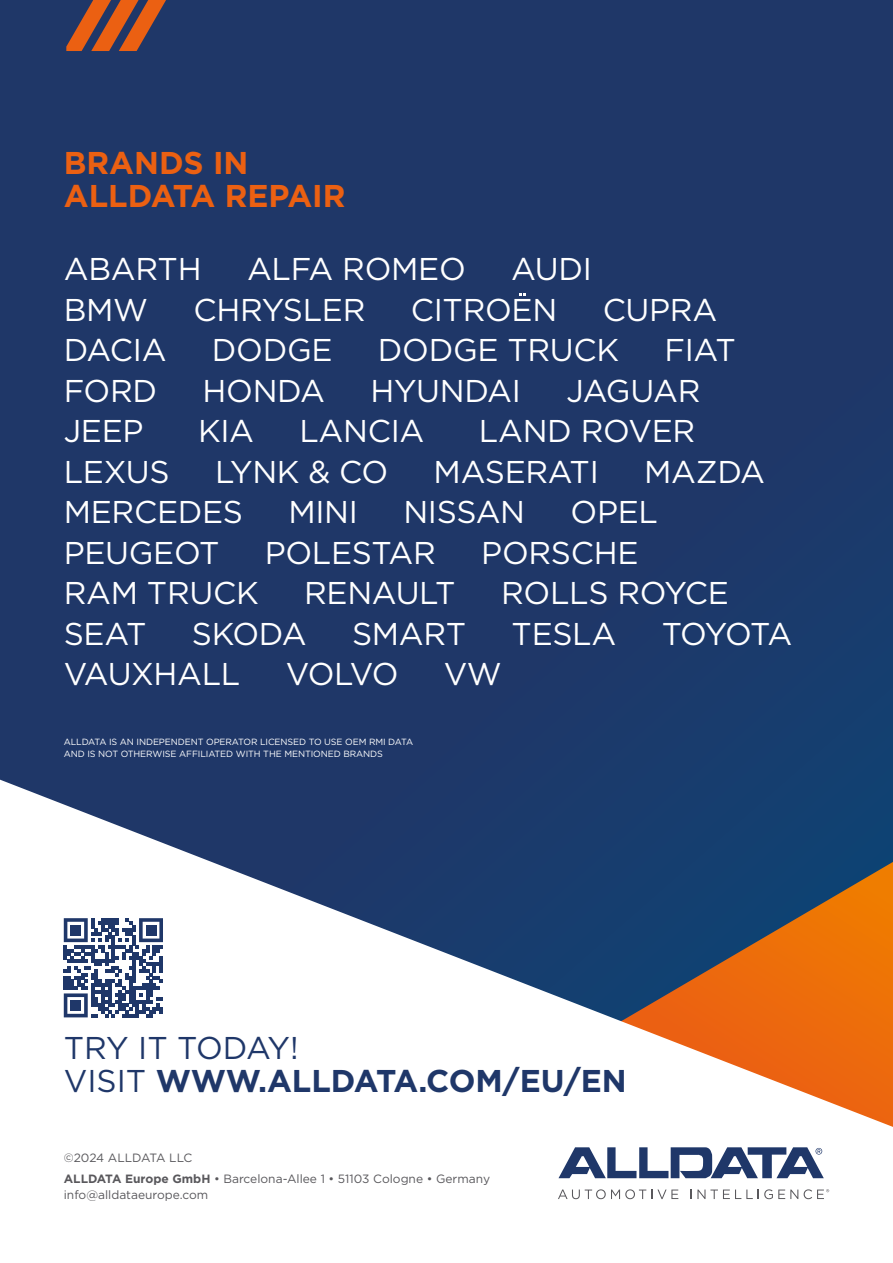
<style>
.page{position:relative;width:893px;height:1263px;background:#fff}
.page>*{position:absolute;margin:0;border:0;box-sizing:border-box;transform-origin:0 0}
.t1{font:31.5px "Gotham";letter-spacing:-.01em;color:#fff}
.t2{font:700 31.5px/33px "Gotham";letter-spacing:-.005em;color:#1f3769}
.t3{font:700 31.5px/33px "Gotham";color:#eb6012}
.t4{font:12px/20.7px "Gotham";color:#59585c}
.t5{font:9px/12px "Gotham";letter-spacing:-.01em;color:#fff}
.s1{font-weight:400}
.s2{font-weight:700}
</style>
<div class="page">
<div style="left:0;top:0;width:893px;height:1255px;background:#1f3768"></div>
<svg style="left:0;top:780px;width:893px;height:475px;fill:#fff"></svg>
<svg style="left:558px;top:1147px;width:266px;height:31px"></svg>
<svg style="left:558px;top:1189px;width:120px;height:10px"></svg>
<svg style="left:691px;top:1189px;width:107px;height:10px"></svg>
<svg style="left:804px;top:1189px;width:25px;height:10px"></svg>
<div style="left:0;top:779px;width:35px;height:332px;background:#fff"></div>
<svg style="left:520px;top:293px;width:6px;height:3px"></svg>
<svg style="left:64px;top:918px;width:99px;height:99px"></svg>
<div style="left:71px;top:925px;width:10px;height:10px;background:#1f3769"></div>
<div style="left:146px;top:925px;width:10px;height:10px;background:#1f3769"></div>
<div style="left:71px;top:1000px;width:10px;height:10px;background:#1f3769"></div>
<svg style="left:66px;top:0;width:100px;height:51px"></svg>
<p class="t3" style="left:64px;top:146px;width:283px">BRANDS IN<br>ALLDATA REPAIR</p>
<p class="t1" style="left:64px;top:249px;width:139px">ABARTH</p>
<p class="t1" style="left:247px;top:249px;width:220px">ALFA ROMEO</p>
<p class="t1" style="left:511px;top:249px;width:82px">AUDI</p>
<p class="t1" style="left:64px;top:290px;width:86px">BMW</p>
<p class="t1" style="left:193px;top:290px;width:173px">CHRYSLER</p>
<p class="t1" style="left:411px;top:290px;width:148px">CITROEN</p>
<p class="t1" style="left:603px;top:290px;width:116px">CUPRA</p>
<p class="t1" style="left:64px;top:330px;width:104px">DACIA</p>
<p class="t1" style="left:212px;top:330px;width:122px">DODGE</p>
<p class="t1" style="left:378px;top:330px;width:243px">DODGE TRUCK</p>
<p class="t1" style="left:664px;top:330px;width:73px">FIAT</p>
<p class="t1" style="left:64px;top:371px;width:95px">FORD</p>
<p class="t1" style="left:203px;top:371px;width:124px">HONDA</p>
<p class="t1" style="left:370px;top:371px;width:152px">HYUNDAI</p>
<p class="t1" style="left:566px;top:371px;width:136px">JAGUAR</p>
<p class="t1" style="left:64px;top:411px;width:81px">JEEP</p>
<p class="t1" style="left:198px;top:411px;width:58px">KIA</p>
<p class="t1" style="left:299px;top:411px;width:126px">LANCIA</p>
<p class="t1" style="left:479px;top:411px;width:218px">LAND ROVER</p>
<p class="t1" style="left:64px;top:452px;width:107px">LEXUS</p>
<p class="t1" style="left:215px;top:452px;width:175px">LYNK &amp; CO</p>
<p class="t1" style="left:434px;top:452px;width:167px">MASERATI</p>
<p class="t1" style="left:644px;top:452px;width:122px">MAZDA</p>
<p class="t1" style="left:64px;top:492px;width:181px">MERCEDES</p>
<p class="t1" style="left:288px;top:492px;width:71px">MINI</p>
<p class="t1" style="left:403px;top:492px;width:123px">NISSAN</p>
<p class="t1" style="left:571px;top:492px;width:89px">OPEL</p>
<p class="t1" style="left:64px;top:533px;width:157px">PEUGEOT</p>
<p class="t1" style="left:265px;top:533px;width:173px">POLESTAR</p>
<p class="t1" style="left:481px;top:533px;width:159px">PORSCHE</p>
<p class="t1" style="left:64px;top:573px;width:196px">RAM TRUCK</p>
<p class="t1" style="left:304px;top:573px;width:153px">RENAULT</p>
<p class="t1" style="left:501px;top:573px;width:229px">ROLLS ROYCE</p>
<p class="t1" style="left:64px;top:614px;width:84px">SEAT</p>
<p class="t1" style="left:192px;top:614px;width:116px">SKODA</p>
<p class="t1" style="left:352px;top:614px;width:116px">SMART</p>
<p class="t1" style="left:512px;top:614px;width:106px">TESLA</p>
<p class="t1" style="left:662px;top:614px;width:132px">TOYOTA</p>
<p class="t1" style="left:64px;top:654px;width:178px">VAUXHALL</p>
<p class="t1" style="left:286px;top:654px;width:114px">VOLVO</p>
<p class="t1" style="left:444px;top:654px;width:59px">VW</p>
<p class="t5" style="left:64px;top:735px;width:351px">ALLDATA IS AN INDEPENDENT OPERATOR LICENSED TO USE OEM RMI DATA<br>AND IS NOT OTHERWISE AFFILIATED WITH THE MENTIONED BRANDS</p>
<p class="t2" style="left:64px;top:1031px;width:564px"><span class="s1">TRY IT TODAY!<br>VISIT</span> WWW.ALLDATA.COM/EU/EN</p>
<p class="t4" style="left:64px;top:1147px;width:428px">©2024 ALLDATA LLC<br><span class="s2">ALLDATA Europe GmbH</span> • Barcelona-Allee 1 • 51103 Cologne • Germany</p>
<p class="t4" style="left:64px;top:1184px;width:146px">info@alldataeurope.com</p>
</div>
